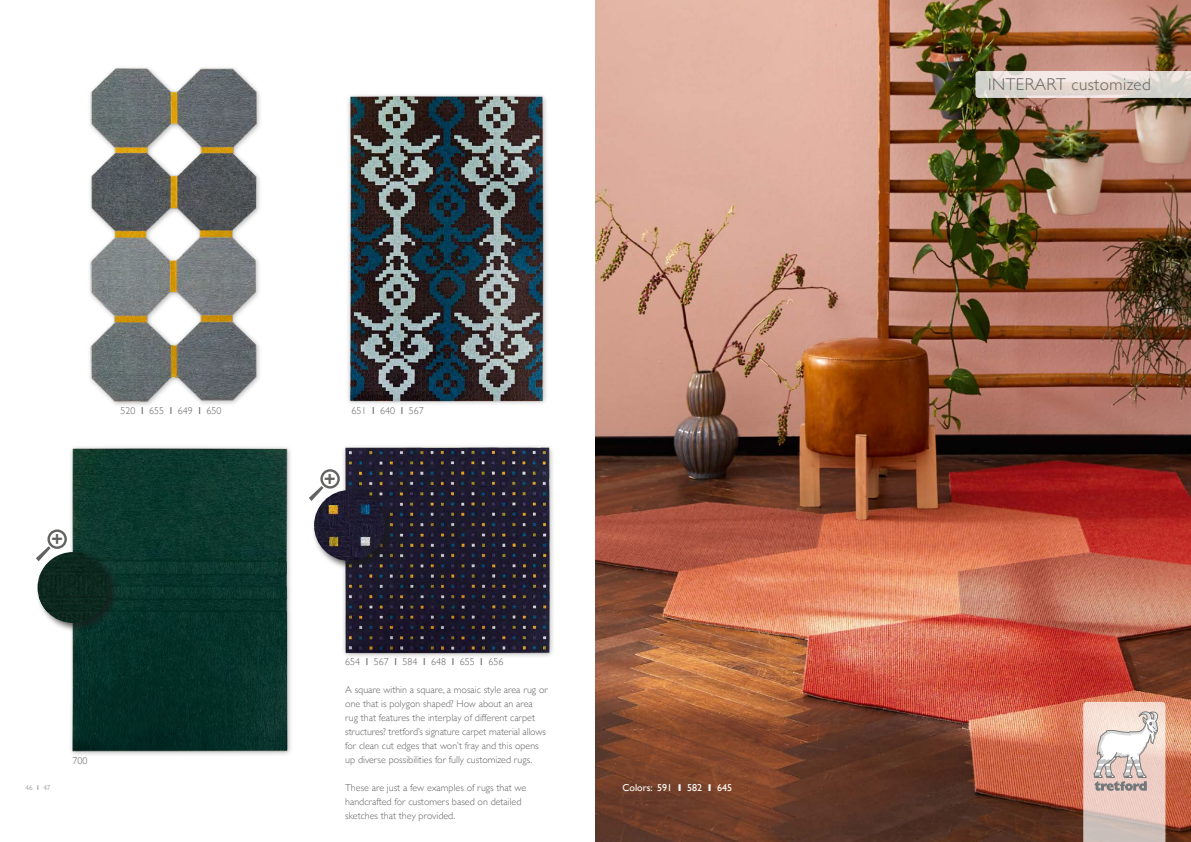
<style>
.page{position:relative;width:1191px;height:842px;background:#fff}
.page>*{position:absolute;margin:0;border:0;box-sizing:border-box;transform-origin:0 0}
.t1{font:700 18px "Gill Sans";color:#636362}
.t2{font:300 17px "Gill Sans";letter-spacing:.025em;color:#636362}
.t3{font:300 10px/14px "Gill Sans";color:#636362}
.t4{font:10px "Gill Sans";color:#fff}
.t5{font:300 7px "Gill Sans";color:#7b7b7a}
.s1{font-weight:400}
.s2{font-weight:700}
</style>
<div class="page">
<img style="left:50px;top:447px;width:241px;height:308px">
<div style="left:36px;top:550px;width:82px;height:83px;background:#1a1a18;opacity:.7"></div>
<img style="left:38px;top:574px;width:70px;height:49px">
<img style="left:39px;top:552px;width:68px;height:24px">
<img style="left:39px;top:596px;width:68px;height:17px">
<img style="left:595px;top:0;width:596px;height:842px">
<svg style="left:975px;top:71px;width:216px;height:27px;background:#e2dad5"></svg>
<svg style="left:1083px;top:702px;width:82px;height:140px;background:#e0cdc6"></svg>
<img style="left:348px;top:95px;width:199px;height:307px">
<img style="left:89px;top:67px;width:171px;height:336px">
<img style="left:336px;top:446px;width:217px;height:211px">
<div style="left:312px;top:488px;width:83px;height:83px;background:#1a1a18;opacity:.7"></div>
<img style="left:314px;top:490px;width:71px;height:71px;border-radius:35px">
<div style="left:47px;top:529px;width:20px;height:20px;border:2px solid #636362;border-radius:50%"></div>
<svg style="left:36px;top:546px;width:15px;height:15px"></svg>
<div style="left:320px;top:469px;width:20px;height:20px;border:2px solid #636362;border-radius:50%"></div>
<svg style="left:309px;top:486px;width:14px;height:15px"></svg>
<h1 class="t1" style="left:51px;top:525px;width:14px">+</h1>
<p class="t3" style="left:121px;top:403px;width:102px">520 <span class="s1">I</span> 655 <span class="s1">I</span> 649 <span class="s1">I</span> 650</p>
<p class="t5" style="left:26px;top:783px;width:26px">46 <span class="s1">I</span> 47</p>
<p class="t3" style="left:72px;top:753px;width:16px">700</p>
<p class="t3" style="left:351px;top:403px;width:74px">651 <span class="s1">I</span> 640 <span class="s1">I</span> 567</p>
<h1 class="t1" style="left:324px;top:465px;width:14px">+</h1>
<p class="t3" style="left:345px;top:654px;width:160px">654 <span class="s1">I</span> 567 <span class="s1">I</span> 584 <span class="s1">I</span> 648 <span class="s1">I</span> 655 <span class="s1">I</span> 656</p>
<p class="t3" style="left:345px;top:683px;width:204px">A square within a square, a mosaic style area rug or one that is polygon shaped? How about an area rug that features the interplay of different carpet structures? tretford’s signature carpet material allows for clean cut edges that won’t fray and this opens up diverse possibilities for fully customized rugs.</p>
<p class="t3" style="left:345px;top:781px;width:182px">These are just a few examples of rugs that we handcrafted for customers based on detailed sketches that they provided.</p>
<p class="t4" style="left:622px;top:781px;width:111px">Colors: 591 <span class="s2">I</span> 582 <span class="s2">I</span> 645</p>
<h2 class="t2" style="left:988px;top:71px;width:164px">INTERART customized</h2>
</div>
